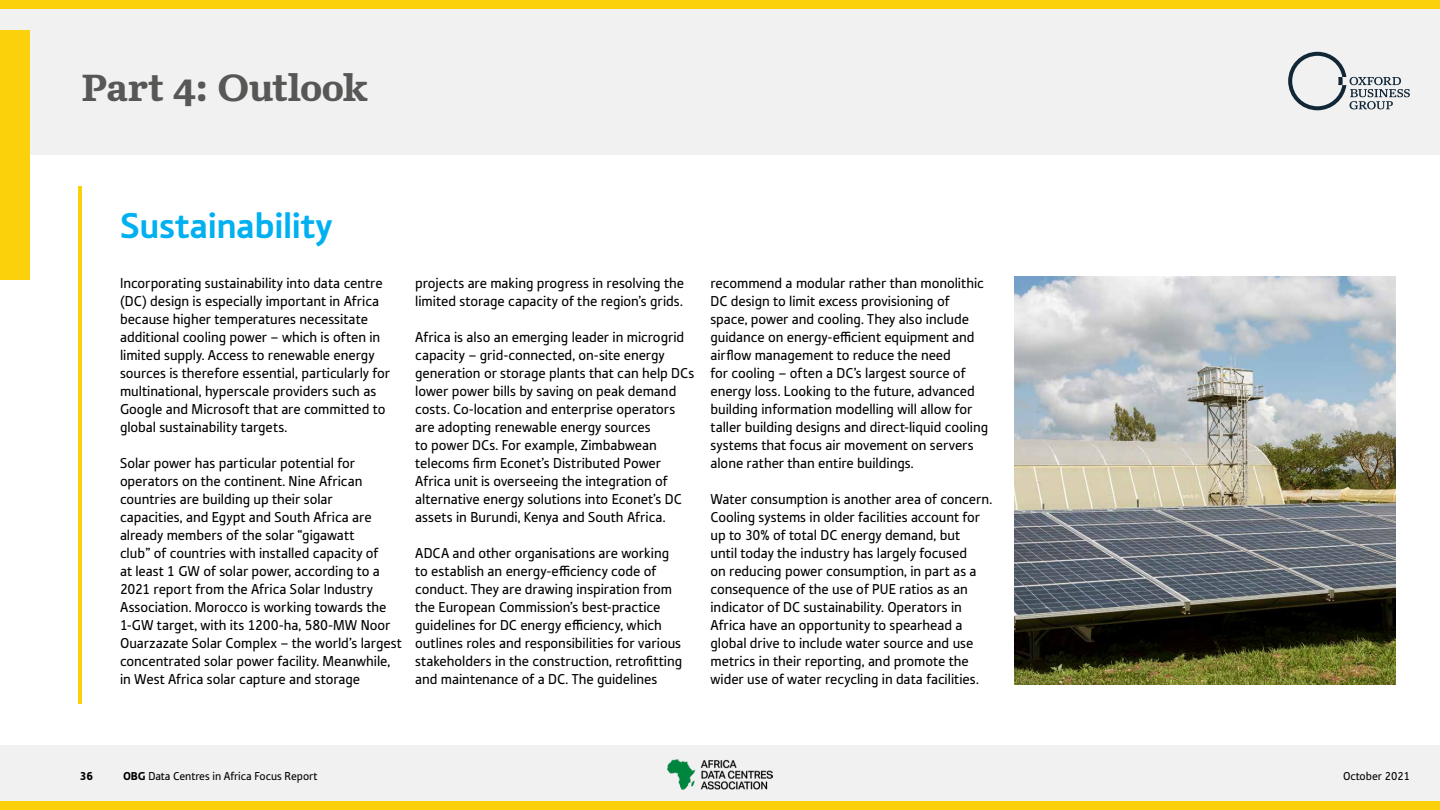
<style>
.page{position:relative;width:1440px;height:810px;background:#fff}
.page>*{position:absolute;margin:0;border:0;box-sizing:border-box;transform-origin:0 0}
.t1{font:700 37.5px "Tabula ITC Std";letter-spacing:-.015em;color:#00b0f0}
.t2{font:700 37.5px "Kunstuff";letter-spacing:-.01em;color:#575756}
.t3{font:15px/18px "Tabula ITC Std";letter-spacing:-.005em;color:#000}
.t4{font:12px "Tabula ITC Std";color:#000}
.t5{font:900 12px "Tabula ITC Std";color:#000}
.s1{font-weight:900}
</style>
<div class="page">
<div style="left:0;top:8px;width:1440px;height:147px;background:#f1f1f2"></div>
<div style="left:0;top:745px;width:1439px;height:57px;background:#f1f1f2"></div>
<div style="left:0;top:155px;width:30px;height:125px;background:#fad10a"></div>
<div style="left:0;top:0;width:1440px;height:8px;background:#fad10a"></div>
<div style="left:0;top:30px;width:30px;height:125px;background:#fad10a"></div>
<div style="left:0;top:802px;width:1440px;height:8px;background:#fad10a"></div>
<svg style="left:1288px;top:52px;width:122px;height:58px"></svg>
<hr style="left:78px;top:186px;width:3px;height:518px;background:#fad10a">
<img style="left:1015px;top:276px;width:380px;height:408px">
<img style="left:667px;top:759px;width:106px;height:30px">
<h1 class="t2" style="left:81px;top:65px;width:289px">Part 4: Outlook</h1>
<h1 class="t1" style="left:120px;top:204px;width:214px">Sustainability</h1>
<p class="t3" style="left:120px;top:274px;width:272px">Incorporating sustainability into data centre (DC) design is especially important in Africa because higher temperatures necessitate additional cooling power – which is often in limited supply. Access to renewable energy sources is therefore essential, particularly for multinational, hyperscale providers such as Google and Microsoft that are committed to global sustainability targets.</p>
<p class="t3" style="left:120px;top:454px;width:283px">Solar power has particular potential for operators on the continent. Nine African countries are building up their solar<br>capacities, and Egypt and South Africa are already members of the solar “gigawatt<br>club” of countries with installed capacity of<br>at least 1 GW of solar power, according to a 2021 report from the Africa Solar Industry Association. Morocco is working towards the 1-GW target, with its 1200-ha, 580-MW Noor Ouarzazate Solar Complex – the world’s largest concentrated solar power facility. Meanwhile, in West Africa solar capture and storage</p>
<p class="t3" style="left:415px;top:274px;width:270px">projects are making progress in resolving the limited storage capacity of the region’s grids.</p>
<p class="t3" style="left:415px;top:328px;width:281px">Africa is also an emerging leader in microgrid capacity – grid-connected, on-site energy generation or storage plants that can help DCs lower power bills by saving on peak demand costs. Co-location and enterprise operators are adopting renewable energy sources<br>to power DCs. For example, Zimbabwean telecoms firm Econet’s Distributed Power Africa unit is overseeing the integration of alternative energy solutions into Econet’s DC assets in Burundi, Kenya and South Africa.</p>
<p class="t3" style="left:415px;top:544px;width:268px">ADCA and other organisations are working to establish an energy-efficiency code of conduct. They are drawing inspiration from the European Commission’s best-practice guidelines for DC energy efficiency, which outlines roles and responsibilities for various stakeholders in the construction, retrofitting and maintenance of a DC. The guidelines</p>
<p class="t3" style="left:710px;top:274px;width:279px">recommend a modular rather than monolithic DC design to limit excess provisioning of space, power and cooling. They also include guidance on energy-efficient equipment and airflow management to reduce the need<br>for cooling – often a DC’s largest source of energy loss. Looking to the future, advanced building information modelling will allow for taller building designs and direct-liquid cooling systems that focus air movement on servers alone rather than entire buildings.</p>
<p class="t3" style="left:710px;top:490px;width:283px">Water consumption is another area of concern.<br>Cooling systems in older facilities account for up to 30% of total DC energy demand, but<br>until today the industry has largely focused<br>on reducing power consumption, in part as a consequence of the use of PUE ratios as an indicator of DC sustainability. Operators in Africa have an opportunity to spearhead a global drive to include water source and use metrics in their reporting, and promote the wider use of water recycling in data facilities.</p>
<p class="t5" style="left:80px;top:769px;width:15px">36</p>
<p class="t4" style="left:123px;top:769px;width:196px"><span class="s1">OBG</span> Data Centres in Africa Focus Report</p>
<p class="t4" style="left:1343px;top:769px;width:68px">October 2021</p>
</div>
